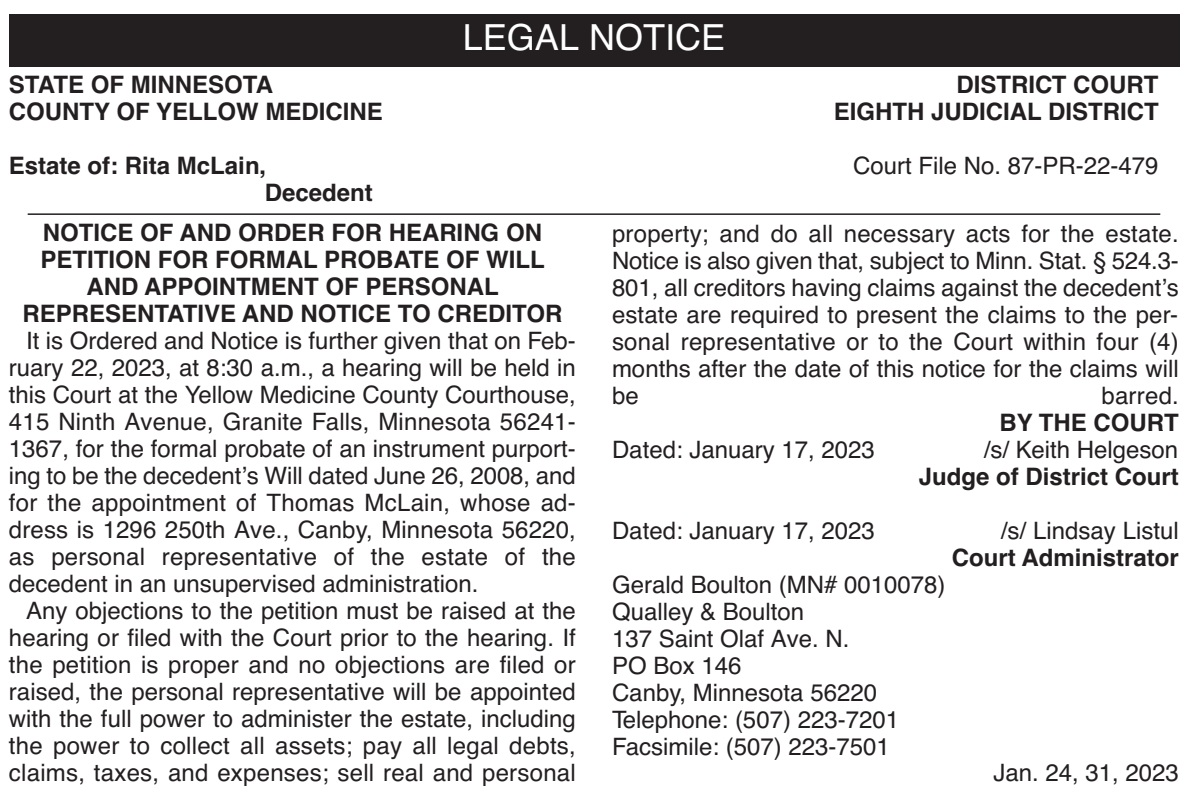
<style>
.page{position:relative;width:1188px;height:810px;background:#fff}
.page>*{position:absolute;margin:0;border:0;box-sizing:border-box;transform-origin:0 0}
.t1{font:36px "Helvetica";color:#fff}
.t2{font:24px/27px "Helvetica";color:#231f20;text-align:justify}
.t3{font:700 24px/27px "Helvetica";color:#231f20;text-align:center}
</style>
<div class="page">
<div style="left:9px;top:14px;width:1170px;height:53px;background:#231f20"></div>
<hr style="left:28px;top:213px;width:1132px;height:2px;background:#231f20">
<h1 class="t1" style="left:463px;top:24px;width:264px">LEGAL NOTICE</h1>
<p class="t3" style="left:9px;top:74px;width:266px">STATE OF MINNESOTA</p>
<p class="t3" style="left:956px;top:74px;width:204px">DISTRICT COURT</p>
<p class="t3" style="left:9px;top:101px;width:375px">COUNTY OF YELLOW MEDICINE</p>
<p class="t3" style="left:834px;top:101px;width:326px">EIGHTH JUDICIAL DISTRICT</p>
<p class="t3" style="left:9px;top:155px;width:259px">Estate of: Rita McLain,</p>
<p class="t2" style="left:853px;top:155px;width:307px">Court File No. 87-PR-22-479</p>
<p class="t3" style="left:265px;top:182px;width:110px">Decedent</p>
<p class="t3" style="left:22px;top:222px;width:542px">NOTICE OF AND ORDER FOR HEARING ON PETITION FOR FORMAL PROBATE OF WILL AND APPOINTMENT OF PERSONAL REPRESENTATIVE AND NOTICE TO CREDITOR</p>
<p class="t2" style="left:9px;top:330px;width:568px;text-indent:17px">It is Ordered and Notice is further given that on Feb&shy;ruary 22, 2023, at 8:30 a.m., a hearing will be held in this Court at the Yellow Medicine County Courthouse, 415 Ninth Avenue, Granite Falls, Minnesota 56241- 1367, for the formal probate of an instrument purport&shy;ing to be the decedent’s Will dated June 26, 2008, and for the appointment of Thomas McLain, whose ad&shy;dress is 1296 250th Ave., Canby, Minnesota 56220, as personal representative of the estate of the decedent in an unsupervised administration.</p>
<p class="t2" style="left:9px;top:600px;width:568px;text-indent:17px">Any objections to the petition must be raised at the hearing or filed with the Court prior to the hearing. If the petition is proper and no objections are filed or raised, the personal representative will be appointed with the full power to administer the estate, including the power to collect all assets; pay all legal debts, claims, taxes, and expenses; sell real and personal</p>
<p class="t2" style="left:612px;top:222px;width:568px">property; and do all necessary acts for the estate.<br>Notice is also given that, subject to Minn. Stat. § 524.3- 801, all creditors having claims against the decedent’s estate are required to present the claims to the per&shy;sonal representative or to the Court within four (4) months after the date of this notice for the claims will be</p>
<p class="t2" style="left:1101px;top:384px;width:79px">barred.</p>
<p class="t3" style="left:999px;top:411px;width:181px">BY THE COURT</p>
<p class="t2" style="left:612px;top:438px;width:264px">Dated: January 17, 2023</p>
<p class="t2" style="left:984px;top:438px;width:196px">/s/ Keith Helgeson</p>
<p class="t3" style="left:919px;top:465px;width:262px">Judge of District Court</p>
<p class="t2" style="left:612px;top:519px;width:264px">Dated: January 17, 2023</p>
<p class="t2" style="left:1001px;top:519px;width:180px">/s/ Lindsay Listul</p>
<p class="t3" style="left:952px;top:546px;width:229px">Court Administrator</p>
<p class="t2" style="left:612px;top:573px;width:335px;text-align:left">Gerald Boulton (MN# 0010078)<br>Qualley &amp; Boulton<br>137 Saint Olaf Ave. N.<br>PO Box 146<br>Canby, Minnesota 56220<br>Telephone: (507) 223-7201<br>Facsimile: (507) 223-7501</p>
<p class="t2" style="left:993px;top:762px;width:187px">Jan. 24, 31, 2023</p>
</div>
